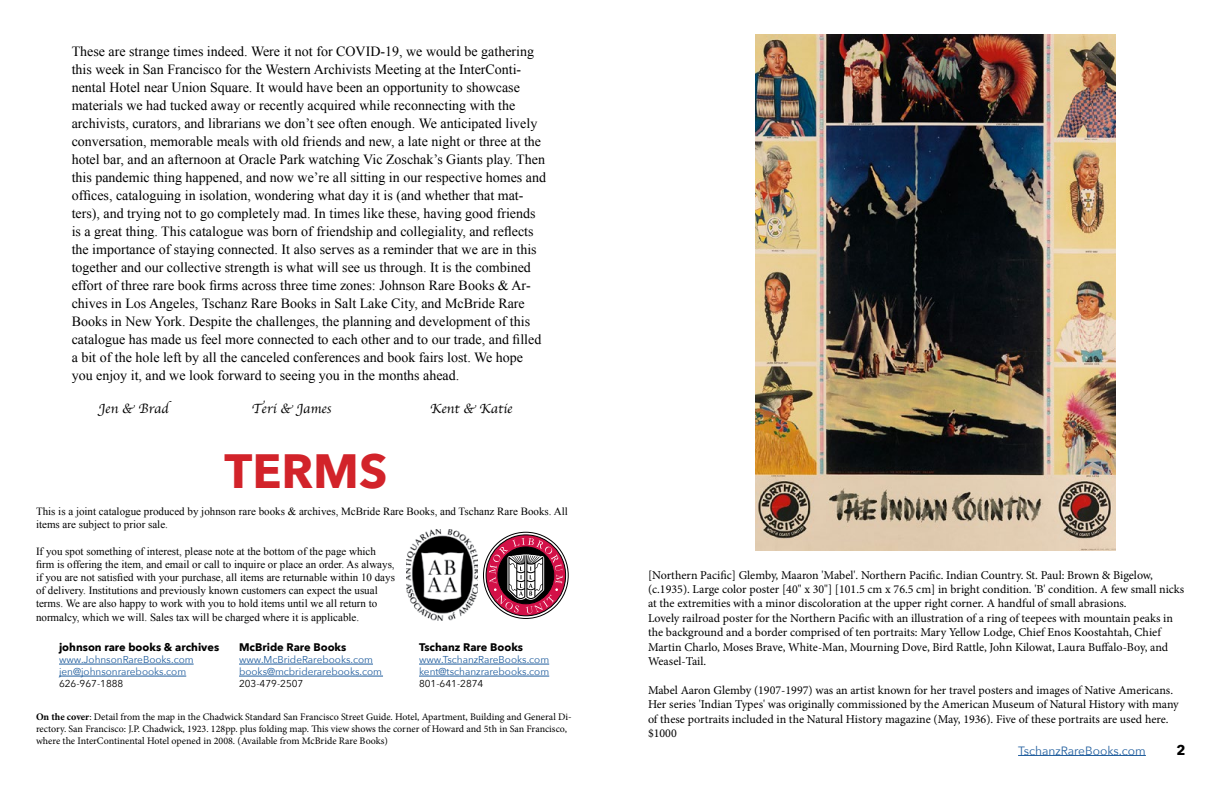
<style>
.page{position:relative;width:1224px;height:792px;background:#fff}
.page>*{position:absolute;margin:0;border:0;box-sizing:border-box;transform-origin:0 0}
.t1{font:700 48px "Avenir Next";color:#d2232a}
.t2{font:14px/18px "Times New Roman";color:#000}
.t3{font:14px "Apple Chancery";color:#000}
.t4{font:700 14px "Avenir Next";color:#000}
.t5{font:12px/14.4px "Minion Pro";color:#000}
.t6{font:12px "Avenir Next";color:#215e9e}
.t7{font:11px/13.2px "Times New Roman";color:#000}
.t8{font:700 11px "Avenir Next";color:#000}
.t9{font:10px/12px "Minion Pro";color:#000}
.t10{font:10px "Avenir Next";color:#215e9e}
.t11{font:10px "Avenir Next";color:#000}
.s1{font-weight:700}
</style>
<div class="page">
<img style="left:407px;top:530px;width:71px;height:90px">
<svg style="left:486px;top:535px;width:80px;height:81px"></svg>
<img style="left:756px;top:35px;width:360px;height:515px">
<hr style="left:59px;top:664px;width:135px;height:1px;background:#215e9e">
<hr style="left:239px;top:664px;width:134px;height:1px;background:#215e9e">
<hr style="left:419px;top:664px;width:130px;height:1px;background:#215e9e">
<hr style="left:59px;top:676px;width:127px;height:1px;background:#215e9e">
<hr style="left:239px;top:676px;width:144px;height:1px;background:#215e9e">
<hr style="left:419px;top:676px;width:130px;height:1px;background:#215e9e">
<hr style="left:1018px;top:755px;width:128px;height:1px;background:#215e9e">
<p class="t2" style="left:72px;top:42px;width:476px">These are strange times indeed. Were it not for COVID-19, we would be gathering this week in San Francisco for the Western Archivists Meeting at the InterConti&shy;nental Hotel near Union Square. It would have been an opportunity to showcase materials we had tucked away or recently acquired while reconnecting with the archivists, curators, and librarians we don’t see often enough. We anticipated lively conversation, memorable meals with old friends and new, a late night or three at the hotel bar, and an afternoon at Oracle Park watching Vic Zoschak’s Giants play. Then this pandemic thing happened, and now we’re all sitting in our respective homes and offices, cataloguing in isolation, wondering what day it is (and whether that mat&shy;ters), and trying not to go completely mad. In times like these, having good friends is a great thing. This catalogue was born of friendship and collegiality, and reflects the importance of staying connected. It also serves as a reminder that we are in this together and our collective strength is what will see us through. It is the combined effort of three rare book firms across three time zones: Johnson Rare Books &amp; Ar&shy;chives in Los Angeles, Tschanz Rare Books in Salt Lake City, and McBride Rare Books in New York. Despite the challenges, the planning and development of this catalogue has made us feel more connected to each other and to our trade, and filled a bit of the hole left by all the canceled conferences and book fairs lost. We hope you enjoy it, and we look forward to seeing you in the months ahead.</p>
<p class="t3" style="left:99px;top:398px;width:71px">Jen &amp; Brad</p>
<p class="t3" style="left:252px;top:398px;width:81px">Teri &amp; James</p>
<p class="t3" style="left:430px;top:398px;width:84px">Kent &amp; Katie</p>
<h1 class="t1" style="left:224px;top:429px;width:165px">TERMS</h1>
<p class="t7" style="left:36px;top:504px;width:533px">This is a joint catalogue produced by johnson rare books &amp; archives, McBride Rare Books, and Tschanz Rare Books. All items are subject to prior sale.</p>
<p class="t7" style="left:36px;top:544px;width:360px">If you spot something of interest, please note at the bottom of the page which firm is offering the item, and email or call to inquire or place an order. As always, if you are not satisfied with your purchase, all items are returnable within 10 days of delivery. Institutions and previously known customers can expect the usual terms. We are also happy to work with you to hold items until we all return to normalcy, which we will. Sales tax will be charged where it is applicable.</p>
<p class="t8" style="left:59px;top:638px;width:162px">johnson rare books &amp; archives</p>
<p class="t8" style="left:239px;top:638px;width:109px">McBride Rare Books</p>
<p class="t8" style="left:419px;top:638px;width:105px">Tschanz Rare Books</p>
<p class="t10" style="left:59px;top:651px;width:136px">www.JohnsonRareBooks.com</p>
<p class="t10" style="left:239px;top:651px;width:135px">www.McBrideRarebooks.com</p>
<p class="t10" style="left:419px;top:651px;width:132px">www.TschanzRareBooks.com</p>
<p class="t10" style="left:59px;top:663px;width:129px">jen@johnsonrarebooks.com</p>
<p class="t10" style="left:239px;top:663px;width:145px">books@mcbriderarebooks.com</p>
<p class="t10" style="left:419px;top:663px;width:132px">kent@tschanzrarebooks.com</p>
<p class="t11" style="left:59px;top:675px;width:66px">626-967-1888</p>
<p class="t11" style="left:239px;top:675px;width:66px">203-479-2507</p>
<p class="t11" style="left:419px;top:675px;width:66px">801-641-2874</p>
<p class="t9" style="left:36px;top:710px;width:537px"><span class="s1">On the cover</span>: Detail from the map in the Chadwick Standard San Francisco Street Guide. Hotel, Apartment, Building and General Di&shy;rectory. San Francisco: J.P. Chadwick, 1923. 128pp. plus folding map. This view shows the corner of Howard and 5th in San Francisco, where the InterContinental Hotel opened in 2008. (Available from McBride Rare Books)</p>
<p class="t5" style="left:648px;top:568px;width:538px">[Northern Pacific] Glemby, Maaron 'Mabel'. Northern Pacific. Indian Country. St. Paul: Brown &amp; Bigelow, (c.1935). Large color poster [40" x 30"] [101.5 cm x 76.5 cm] in bright condition. 'B' condition. A few small nicks at the extremities with a minor discoloration at the upper right corner. A handful of small abrasions.<br>Lovely railroad poster for the Northern Pacific with an illustration of a ring of teepees with mountain peaks in the background and a border comprised of ten portraits: Mary Yellow Lodge, Chief Enos Koostahtah, Chief Martin Charlo, Moses Brave, White-Man, Mourning Dove, Bird Rattle, John Kilowat, Laura Buffalo-Boy, and Weasel-Tail.</p>
<p class="t5" style="left:648px;top:683px;width:532px">Mabel Aaron Glemby (1907-1997) was an artist known for her travel posters and images of Native Americans.<br>Her series 'Indian Types' was originally commissioned by the American Museum of Natural History with many of these portraits included in the Natural History magazine (May, 1936). Five of these portraits are used here. $1000</p>
<p class="t6" style="left:1018px;top:740px;width:129px">TschanzRareBooks.com</p>
<p class="t4" style="left:1176px;top:738px;width:11px">2</p>
</div>
